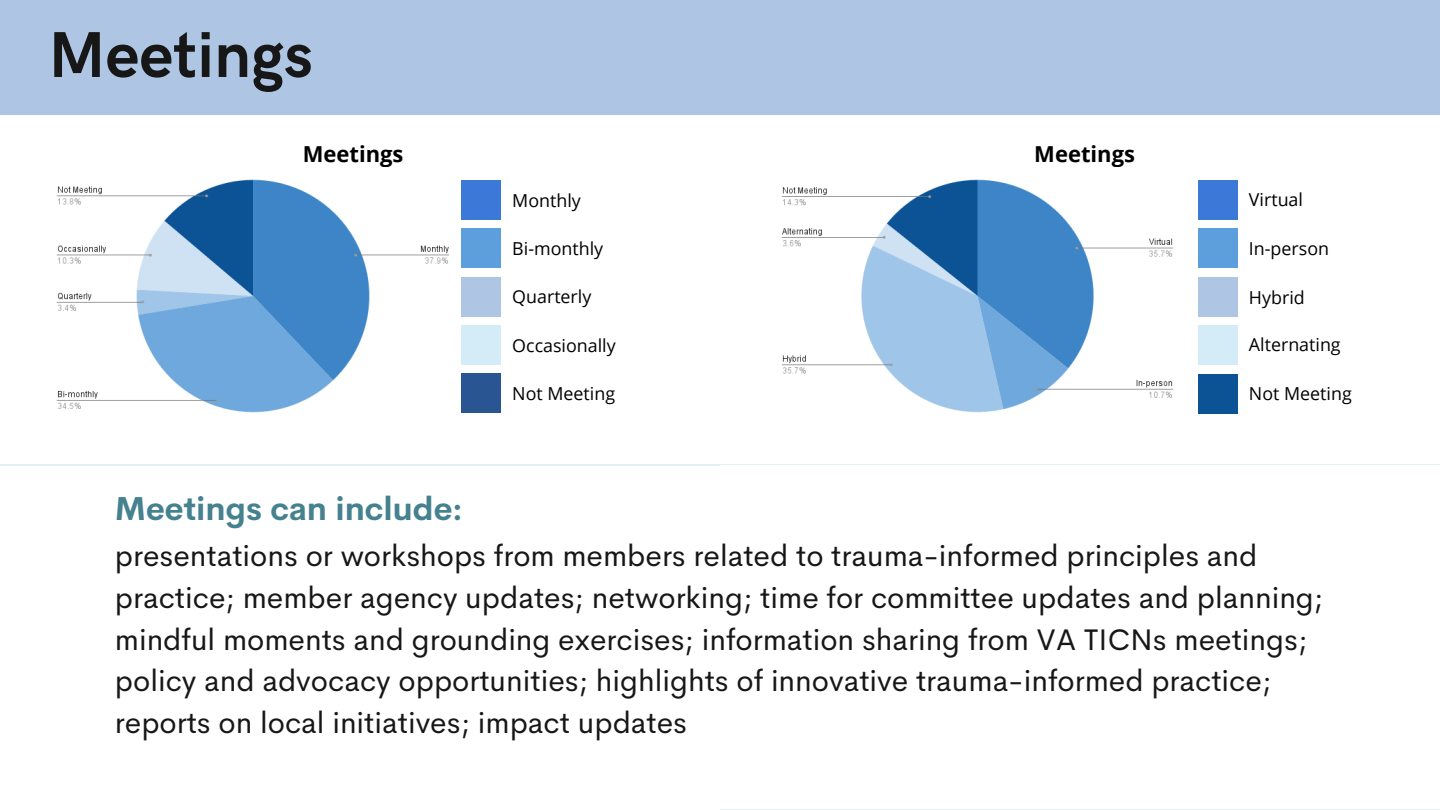
<style>
.page{position:relative;width:1440px;height:810px;background:#fff}
.page>*{position:absolute;margin:0;border:0;box-sizing:border-box;transform-origin:0 0}
.t1{font:700 65px "HK Grotesk";color:#171717}
.t2{font:700 32.5px "Cerebri Sans";color:#45818e}
.t3{font:29.9px/41.5px "Cerebri Sans";color:#171717}
.t4{font:700 22px "Open Sans";color:#000}
.t5{font:17.8px "Open Sans";color:#000}
</style>
<div class="page">
<div style="left:0;top:0;width:1440px;height:115px;background:#aec6e4"></div>
<img style="left:56px;top:179px;width:394px;height:234px">
<div style="left:461px;top:180px;width:40px;height:40px;background:#3c78d8"></div>
<div style="left:461px;top:229px;width:40px;height:39px;background:#5d9fdd"></div>
<div style="left:461px;top:277px;width:40px;height:39px;background:#aec6e4"></div>
<img style="left:781px;top:179px;width:393px;height:234px">
<div style="left:1198px;top:180px;width:39px;height:40px;background:#3c78d8"></div>
<div style="left:1198px;top:229px;width:39px;height:39px;background:#5d9fdd"></div>
<div style="left:1198px;top:277px;width:39px;height:39px;background:#aec6e4"></div>
<div style="left:461px;top:325px;width:40px;height:39px;background:#d4ecf8"></div>
<div style="left:1198px;top:325px;width:39px;height:39px;background:#d4ecf8"></div>
<div style="left:461px;top:373px;width:40px;height:40px;background:#295692"></div>
<div style="left:1198px;top:374px;width:39px;height:39px;background:#0b5394"></div>
<p class="t1" style="left:49px;top:18px;width:266px">Meetings</p>
<p class="t4" style="left:303px;top:139px;width:102px">Meetings</p>
<p class="t2" style="left:115px;top:487px;width:349px">Meetings can include:</p>
<p class="t5" style="left:512px;top:188px;width:70px">Monthly</p>
<p class="t5" style="left:512px;top:236px;width:92px">Bi-monthly</p>
<p class="t5" style="left:512px;top:284px;width:81px">Quarterly</p>
<p class="t4" style="left:1034px;top:139px;width:102px">Meetings</p>
<p class="t5" style="left:1249px;top:187px;width:56px">Virtual</p>
<p class="t5" style="left:1249px;top:236px;width:82px">In-person</p>
<p class="t5" style="left:1249px;top:285px;width:57px">Hybrid</p>
<p class="t5" style="left:512px;top:333px;width:105px">Occasionally</p>
<p class="t5" style="left:1249px;top:332px;width:93px">Alternating</p>
<p class="t5" style="left:512px;top:381px;width:104px">Not Meeting</p>
<p class="t5" style="left:1249px;top:381px;width:104px">Not Meeting</p>
<p class="t3" style="left:115px;top:535px;width:1210px">presentations or workshops from members related to trauma-informed principles and practice; member agency updates; networking; time for committee updates and planning; mindful moments and grounding exercises; information sharing from VA TICNs meetings; policy and advocacy opportunities; highlights of innovative trauma-informed practice; reports on local initiatives; impact updates</p>
</div>
